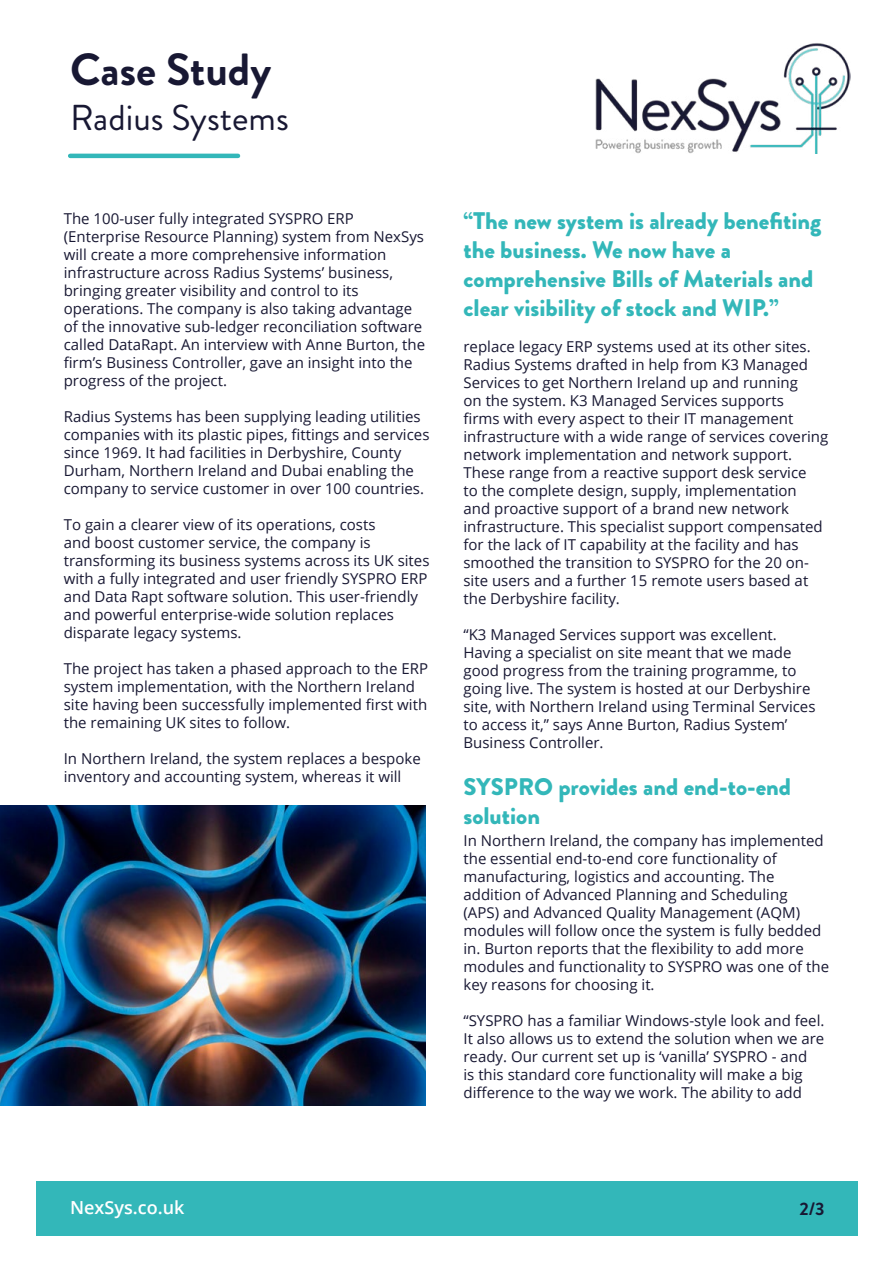
<style>
.page{position:relative;width:893px;height:1263px;background:#fff}
.page>*{position:absolute;margin:0;border:0;box-sizing:border-box;transform-origin:0 0}
.t1{font:700 45px "Brandon Grotesque";color:#181833}
.t2{font:36px "Brandon Grotesque";color:#181833}
.t3{font:900 24px/28.8px "Brandon Grotesque";color:#33b7b9}
.t4{font:600 18px "Open Sans";color:#fff}
.t5{font:700 18px "Brandon Grotesque";color:#181833}
.t6{font:15px/18px "Open Sans";color:#181833}
</style>
<div class="page">
<img style="left:595px;top:43px;width:255px;height:111px">
<hr style="left:70px;top:154px;width:168px;height:4px;background:#33b7b9">
<div style="left:36px;top:1181px;width:822px;height:54px;background:#33b7b9"></div>
<img style="left:0;top:805px;width:425px;height:301px">
<h1 class="t1" style="left:70px;top:38px;width:203px">Case Study</h1>
<h2 class="t2" style="left:70px;top:93px;width:220px">Radius Systems</h2>
<p class="t6" style="left:64px;top:209px;width:363px">The 100-user fully integrated SYSPRO ERP (Enterprise Resource Planning) system from NexSys will create a more comprehensive information infrastructure across Radius Systems’ business, bringing greater visibility and control to its operations. The company is also taking advantage of the innovative sub-ledger reconciliation software called DataRapt. An interview with Anne Burton, the firm’s Business Controller, gave an insight into the progress of the project.</p>
<p class="t6" style="left:64px;top:407px;width:367px">Radius Systems has been supplying leading utilities companies with its plastic pipes, fittings and services since 1969. It had facilities in Derbyshire, County Durham, Northern Ireland and Dubai enabling the company to service customer in over 100 countries.</p>
<p class="t6" style="left:64px;top:515px;width:367px">To gain a clearer view of its operations, costs<br>and boost customer service, the company is transforming its business systems across its UK sites with a fully integrated and user friendly SYSPRO ERP and Data Rapt software solution. This user-friendly and powerful enterprise-wide solution replaces disparate legacy systems.</p>
<p class="t6" style="left:64px;top:659px;width:366px">The project has taken a phased approach to the ERP system implementation, with the Northern Ireland site having been successfully implemented first with the remaining UK sites to follow.</p>
<p class="t6" style="left:64px;top:749px;width:359px">In Northern Ireland, the system replaces a bespoke inventory and accounting system, whereas it will</p>
<h3 class="t3" style="left:463px;top:207px;width:359px">“The new system is already benefiting the business. We now have a comprehensive Bills of Materials and clear visibility of stock and WIP.”</h3>
<p class="t6" style="left:463px;top:337px;width:366px">replace legacy ERP systems used at its other sites.<br>Radius Systems drafted in help from K3 Managed Services to get Northern Ireland up and running<br>on the system. K3 Managed Services supports<br>firms with every aspect to their IT management infrastructure with a wide range of services covering network implementation and network support.<br>These range from a reactive support desk service<br>to the complete design, supply, implementation<br>and proactive support of a brand new network infrastructure. This specialist support compensated for the lack of IT capability at the facility and has smoothed the transition to SYSPRO for the 20 on&shy;site users and a further 15 remote users based at the Derbyshire facility.</p>
<p class="t6" style="left:463px;top:625px;width:354px">“K3 Managed Services support was excellent.<br>Having a specialist on site meant that we made good progress from the training programme, to going live. The system is hosted at our Derbyshire site, with Northern Ireland using Terminal Services to access it,” says Anne Burton, Radius System’ Business Controller.</p>
<h3 class="t3" style="left:463px;top:772px;width:329px">SYSPRO provides and end-to-end solution</h3>
<p class="t6" style="left:463px;top:831px;width:367px">In Northern Ireland, the company has implemented the essential end-to-end core functionality of manufacturing, logistics and accounting. The addition of Advanced Planning and Scheduling<br>(APS) and Advanced Quality Management (AQM) modules will follow once the system is fully bedded in. Burton reports that the flexibility to add more modules and functionality to SYSPRO was one of the key reasons for choosing it.</p>
<p class="t6" style="left:463px;top:1011px;width:362px">“SYSPRO has a familiar Windows-style look and feel.<br>It also allows us to extend the solution when we are ready. Our current set up is ‘vanilla’ SYSPRO - and<br>is this standard core functionality will make a big difference to the way we work. The ability to add</p>
<p class="t4" style="left:70px;top:1195px;width:116px">NexSys.co.uk</p>
<p class="t5" style="left:799px;top:1196px;width:27px">2/3</p>
</div>
